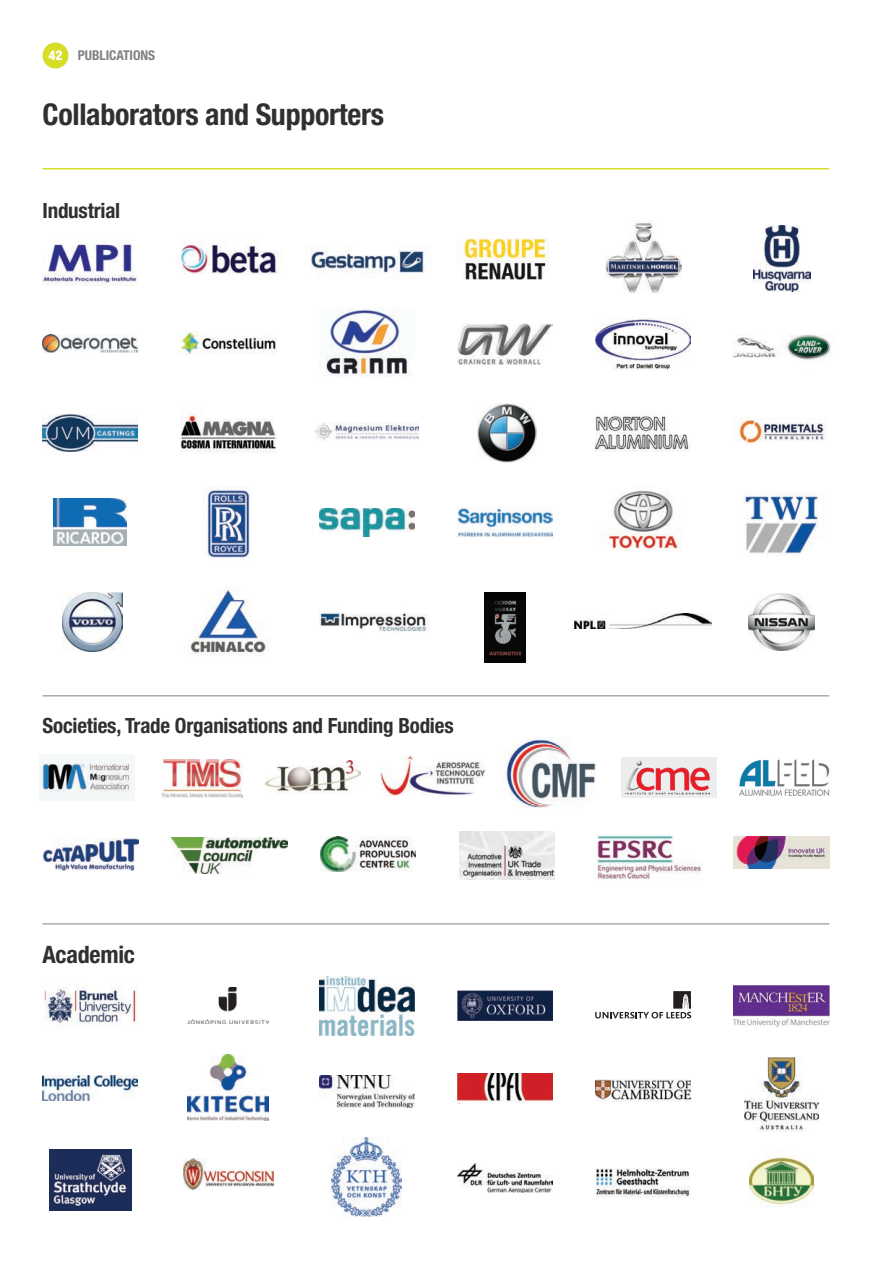
<style>
.page{position:relative;width:893px;height:1263px;background:#fff}
.page>*{position:absolute;margin:0;border:0;box-sizing:border-box;transform-origin:0 0}
.Report_Title{font:700 condensed 30px "Helvetica Neue";letter-spacing:-.01em;color:#312f30}
.Report_Subtitle{font:700 condensed 24px "Helvetica Neue";letter-spacing:-.01em;color:#312f30}
.Report_Subtitle-2{font:700 condensed 21px "Helvetica Neue";letter-spacing:-.01em;color:#312f30}
.Running_Head_Left{font:700 condensed 13.5px "Helvetica Neue";color:#7e8182}
.Folios{font:800 condensed 13.5px "Helvetica Neue";color:#fff}
</style>
<div class="page">
<div style="left:43px;top:43px;width:25px;height:25px;background:#d6dd26;border-radius:50%"></div>
<hr style="left:43px;top:168px;width:786px;height:1px;background:#d6dd26">
<img style="left:43px;top:242px;width:95px;height:44px">
<img style="left:39px;top:762px;width:92px;height:38px">
<img style="left:44px;top:987px;width:94px;height:40px">
<img style="left:43px;top:1076px;width:95px;height:25px">
<img style="left:49px;top:1150px;width:82px;height:60px">
<img style="left:44px;top:838px;width:95px;height:32px">
<img style="left:43px;top:334px;width:95px;height:19px">
<img style="left:43px;top:414px;width:95px;height:38px">
<img style="left:53px;top:499px;width:74px;height:46px">
<img style="left:190px;top:589px;width:77px;height:67px">
<img style="left:63px;top:592px;width:59px;height:59px">
<img style="left:485px;top:592px;width:40px;height:70px">
<img style="left:181px;top:242px;width:96px;height:33px">
<img style="left:161px;top:759px;width:81px;height:39px">
<img style="left:188px;top:987px;width:81px;height:36px">
<img style="left:188px;top:1055px;width:81px;height:65px">
<img style="left:183px;top:1158px;width:91px;height:31px">
<img style="left:171px;top:837px;width:117px;height:36px">
<img style="left:181px;top:331px;width:95px;height:23px">
<img style="left:181px;top:411px;width:95px;height:42px">
<img style="left:204px;top:487px;width:46px;height:71px">
<img style="left:308px;top:249px;width:119px;height:29px">
<img style="left:734px;top:836px;width:95px;height:32px">
<img style="left:266px;top:761px;width:95px;height:32px">
<img style="left:319px;top:977px;width:95px;height:58px">
<img style="left:319px;top:1075px;width:95px;height:32px">
<img style="left:332px;top:1138px;width:69px;height:78px">
<img style="left:320px;top:836px;width:95px;height:35px">
<img style="left:459px;top:831px;width:95px;height:49px">
<img style="left:594px;top:834px;width:108px;height:45px">
<img style="left:325px;top:309px;width:86px;height:68px">
<img style="left:315px;top:423px;width:103px;height:17px">
<img style="left:319px;top:509px;width:95px;height:27px">
<img style="left:753px;top:225px;width:57px;height:66px">
<img style="left:458px;top:239px;width:91px;height:40px">
<img style="left:505px;top:738px;width:91px;height:70px">
<img style="left:457px;top:991px;width:96px;height:30px">
<img style="left:457px;top:1073px;width:96px;height:30px">
<img style="left:457px;top:1164px;width:96px;height:28px">
<img style="left:457px;top:324px;width:96px;height:41px">
<img style="left:574px;top:613px;width:138px;height:16px">
<img style="left:457px;top:507px;width:96px;height:30px">
<img style="left:320px;top:613px;width:108px;height:19px">
<img style="left:605px;top:221px;width:76px;height:72px">
<img style="left:622px;top:757px;width:95px;height:40px">
<img style="left:596px;top:1080px;width:95px;height:22px">
<img style="left:596px;top:1169px;width:95px;height:28px">
<img style="left:596px;top:318px;width:95px;height:52px">
<img style="left:596px;top:411px;width:93px;height:40px">
<img style="left:602px;top:490px;width:79px;height:60px">
<img style="left:749px;top:594px;width:65px;height:56px">
<img style="left:739px;top:759px;width:91px;height:37px">
<img style="left:734px;top:985px;width:95px;height:41px">
<img style="left:750px;top:1157px;width:63px;height:48px">
<img style="left:745px;top:1057px;width:73px;height:74px">
<img style="left:732px;top:334px;width:99px;height:26px">
<img style="left:380px;top:755px;width:106px;height:40px">
<img style="left:737px;top:417px;width:89px;height:27px">
<img style="left:743px;top:492px;width:80px;height:64px">
<svg style="left:595px;top:991px;width:96px;height:27px"></svg>
<hr style="left:43px;top:695px;width:786px;height:1px;background:#7e8182">
<hr style="left:43px;top:923px;width:786px;height:1px;background:#7e8182">
<img style="left:477px;top:403px;width:60px;height:60px">
<p class="Folios" style="left:48px;top:47px;width:16px">42</p>
<p class="Running_Head_Left" style="left:78px;top:47px;width:79px">PUBLICATIONS</p>
<p class="Report_Title" style="left:43px;top:96px;width:343px">Collaborators and Supporters</p>
<p class="Report_Subtitle-2" style="left:43px;top:197px;width:79px">Industrial</p>
<p class="Report_Subtitle-2" style="left:43px;top:713px;width:413px">Societies, Trade Organisations and Funding Bodies</p>
<p class="Report_Subtitle" style="left:43px;top:940px;width:94px">Academic</p>
</div>
